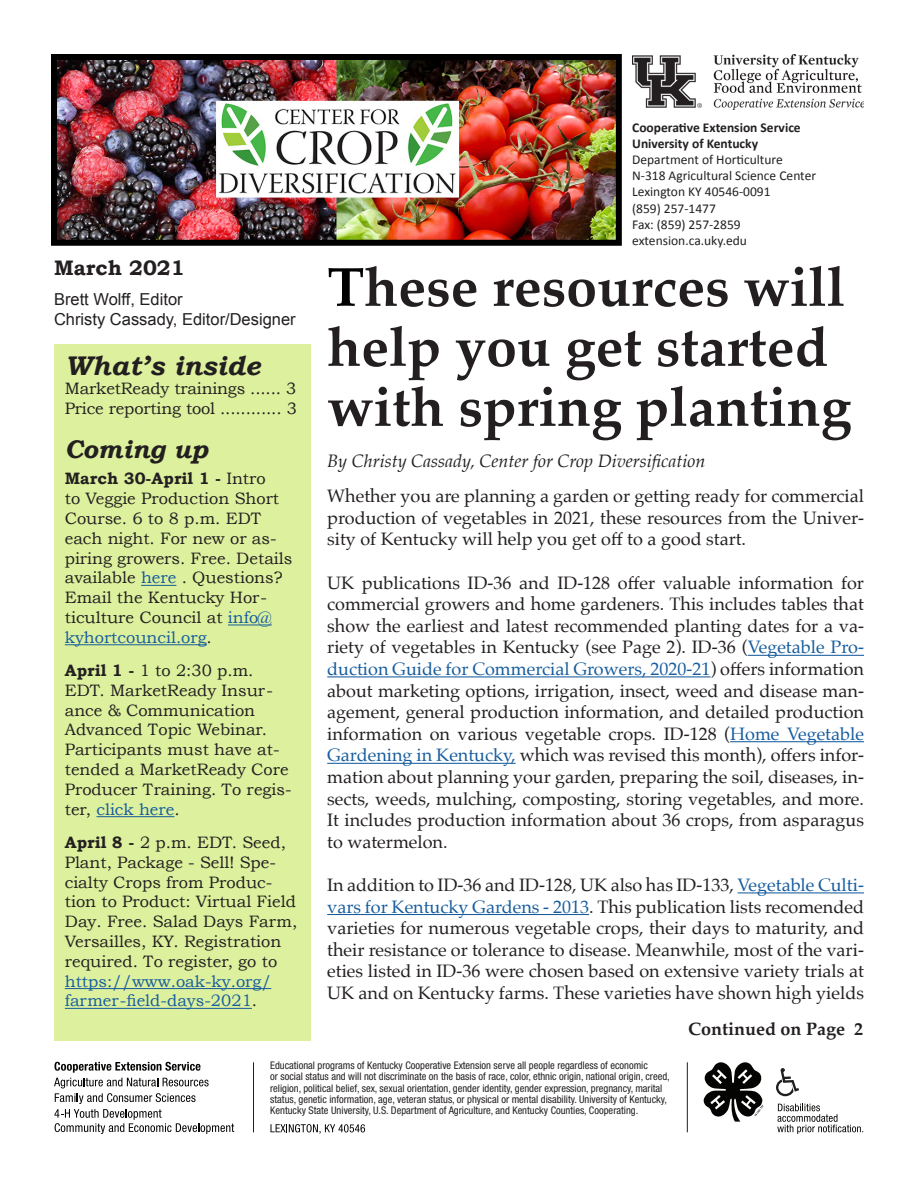
<style>
.page{position:relative;width:918px;height:1188px;background:#fff}
.page>*{position:absolute;margin:0;border:0;box-sizing:border-box;transform-origin:0 0}
.t1{font:700 55.5px/60px "Palatino";color:#231f20}
.t2{font:italic 700 27px "Bookman Old Style";color:#231f20}
.t3{font:italic 700 25.5px "Bookman Old Style";color:#231f20}
.t4{font:700 21px "Bookman Old Style";color:#231f20}
.t5{font:18px/21.6px "Palatino";color:#231f20;text-align:justify}
.t6{font:italic 18px "Palatino";color:#231f20}
.t7{font:700 18px "Palatino";color:#231f20}
.t8{font:16.5px/19.8px "Bookman Old Style";color:#231f20}
.t9{font:16.5px "Arial";color:#231f20}
.t10{font:13.5px/16.2px "Calibri";color:#231f20}
.t11{font:condensed 10.5px/11.2px "Helvetica Neue LT Std";color:#231f20}
.s1{font-weight:700}
.s2{color:#175d9e}
.s3{color:#000}
</style>
<div class="page">
<hr style="left:748px;top:655px;width:116px;height:1px;background:#175d9e">
<hr style="left:327px;top:676px;width:383px;height:1px;background:#175d9e">
<hr style="left:730px;top:741px;width:134px;height:1px;background:#175d9e">
<hr style="left:327px;top:763px;width:189px;height:1px;background:#175d9e">
<hr style="left:738px;top:892px;width:126px;height:1px;background:#175d9e">
<hr style="left:327px;top:914px;width:262px;height:1px;background:#175d9e">
<div style="left:54px;top:345px;width:257px;height:696px;background:#dcf09d"></div>
<hr style="left:141px;top:585px;width:35px;height:1px;background:#175d9e">
<hr style="left:228px;top:624px;width:44px;height:1px;background:#175d9e">
<hr style="left:65px;top:644px;width:142px;height:1px;background:#175d9e">
<hr style="left:97px;top:816px;width:77px;height:1px;background:#175d9e">
<hr style="left:65px;top:988px;width:206px;height:1px;background:#175d9e">
<hr style="left:65px;top:1008px;width:187px;height:1px;background:#175d9e">
<img style="left:632px;top:54px;width:232px;height:56px">
<img style="left:58px;top:61px;width:557px;height:178px">
<div style="left:51px;top:54px;width:571px;height:192px;border:6px solid #000"></div>
<div style="left:776px;top:1079px;width:19px;height:17px;border:2px solid #201d1e;border-radius:50%"></div>
<svg style="left:779px;top:1068px;width:20px;height:26px"></svg>
<svg style="left:54px;top:1062px;width:180px;height:72px"></svg>
<svg style="left:270px;top:1124px;width:95px;height:10px"></svg>
<svg style="left:777px;top:1104px;width:86px;height:30px"></svg>
<hr style="left:253px;top:1062px;width:1px;height:70px;background:#201d1e">
<hr style="left:687px;top:1062px;width:1px;height:70px;background:#201d1e">
<svg style="left:703px;top:1062px;width:60px;height:60px"></svg>
<p class="t4" style="left:54px;top:256px;width:132px">March 2021</p>
<p class="t9" style="left:54px;top:288px;width:130px">Brett Wolff, Editor</p>
<p class="t9" style="left:54px;top:308px;width:243px">Christy Cassady, Editor/Designer</p>
<p class="t2" style="left:65px;top:349px;width:197px">What’s inside</p>
<p class="t8" style="left:65px;top:379px;width:233px">MarketReady trainings ...... 3</p>
<p class="t8" style="left:65px;top:398px;width:234px">Price reporting tool ............ 3</p>
<p class="t3" style="left:65px;top:434px;width:145px">Coming up</p>
<p class="t8" style="left:65px;top:469px;width:229px"><span class="s1">March 30-April 1 -</span> Intro<br>to Veggie Production Short<br>Course. 6 to 8 p.m. EDT each night. For new or as&shy;piring growers. Free. Details available <span class="s2">here</span> . Questions?<br>Email the Kentucky Hor&shy;ticulture Council at <span class="s2">info@ kyhortcouncil.org</span>.</p>
<p class="t8" style="left:65px;top:660px;width:228px"><span class="s1">April 1 -</span> 1 to 2:30 p.m.<br>EDT. MarketReady Insur&shy;ance &amp; Communication<br>Advanced Topic Webinar.<br>Participants must have at&shy;tended a MarketReady Core<br>Producer Training. To regis&shy;ter, <span class="s2">click here</span>.</p>
<p class="t8" style="left:65px;top:832px;width:234px"><span class="s1">April 8 -</span> 2 p.m. EDT. Seed,<br>Plant, Package - Sell! Spe&shy;cialty Crops from Produc&shy;tion to Product: Virtual Field<br>Day. Free. Salad Days Farm,<br>Versailles, KY. Registration required. To register, go to <span class="s2">https://www.oak-ky.org/ farmer-field-days-2021</span>.</p>
<p class="t10" style="left:632px;top:119px;width:185px"><span class="s1">Cooperative Extension Service<br>University of Kentucky<br></span>Department of Horticulture<br>N-318 Agricultural Science Center<br>Lexington KY 40546-0091<br>(859) 257-1477<br>Fax: (859) 257-2859 extension.ca.uky.edu</p>
<p class="t1" style="left:327px;top:256px;width:526px"><span class="s3">T</span>hese resources will help you get started with spring planting</p>
<p class="t6" style="left:327px;top:446px;width:380px">By Christy Cassady, Center for Crop Diversification</p>
<p class="t5" style="left:327px;top:485px;width:538px">Whether you are planning a garden or getting ready for commercial production of vegetables in 2021, these resources from the Univer&shy;sity of Kentucky will help you get off to a good start.</p>
<p class="t5" style="left:327px;top:572px;width:538px">UK publications ID-36 and ID-128 offer valuable information for commercial growers and home gardeners. This includes tables that show the earliest and latest recommended planting dates for a va&shy;riety of vegetables in Kentucky (see Page 2). ID-36 (<span class="s2">Vegetable Pro&shy;duction Guide for Commercial Growers, 2020-21</span>) offers information about marketing options, irrigation, insect, weed and disease man&shy;agement, general production information, and detailed production information on various vegetable crops. ID-128 (<span class="s2">Home Vegetable Gardening in Kentucky,</span> which was revised this month), offers infor&shy;mation about planning your garden, preparing the soil, diseases, in&shy;sects, weeds, mulching, composting, storing vegetables, and more.<br>It includes production information about 36 crops, from asparagus to watermelon.</p>
<p class="t5" style="left:327px;top:874px;width:538px">In addition to ID-36 and ID-128, UK also has ID-133, <span class="s2">Vegetable Culti&shy;vars for Kentucky Gardens - 2013</span>. This publication lists recomended varieties for numerous vegetable crops, their days to maturity, and their resistance or tolerance to disease. Meanwhile, most of the vari&shy;eties listed in ID-36 were chosen based on extensive variety trials at UK and on Kentucky farms. These varieties have shown high yields</p>
<p class="t7" style="left:688px;top:1014px;width:176px">Continued on Page 2</p>
<p class="t11" style="left:270px;top:1060px;width:401px">Educational programs of Kentucky Cooperative Extension serve all people regardless of economic<br>or social status and will not discriminate on the basis of race, color, ethnic origin, national origin, creed, religion, political belief, sex, sexual orientation, gender identity, gender expression, pregnancy, marital status, genetic information, age, veteran status, or physical or mental disability. University of Kentucky, Kentucky State University, U.S. Department of Agriculture, and Kentucky Counties, Cooperating.</p>
</div>
